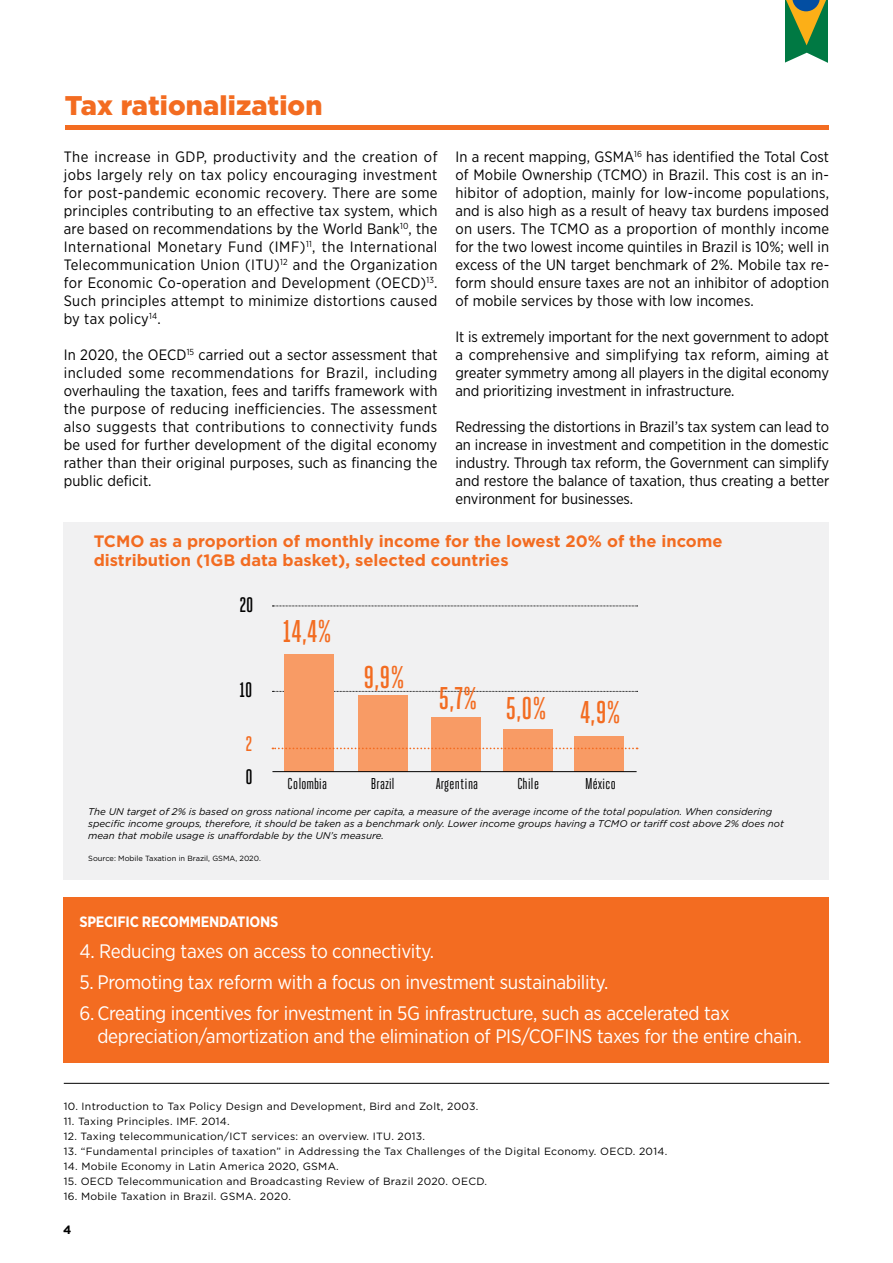
<style>
.page{position:relative;width:893px;height:1263px;background:#fff}
.page>*{position:absolute;margin:0;border:0;box-sizing:border-box;transform-origin:0 0}
.t1{font:500 31.35px "Heroic Condensed";color:#f36c21}
.t2{font:900 27px "Gotham";letter-spacing:.005em;color:#f36c21}
.t3{font:500 20.85px "Heroic Condensed";color:#000}
.t4{font:500 20.85px "Heroic Condensed";color:#f36c21}
.t5{font:19.5px/23.4px "Gotham Narrow";letter-spacing:-.015em;color:#fff}
.t6{font:700 16.5px/19.8px "Gotham";color:#f36c21}
.t7{font:15.75px "Heroic Condensed";letter-spacing:.005em;color:#000}
.t8{font:15px/18px "Gotham Narrow";letter-spacing:.005em;color:#000;text-align:justify}
.t9{font:700 15px "Gotham Narrow";letter-spacing:-.015em;color:#fff}
.t10{font:700 12px "Gotham";color:#000}
.t11{font:10.5px "Gotham";letter-spacing:.025em;color:#000}
.t12{font:italic 9.75px/11.7px "Gotham";color:#000}
.t13{font:7.5px "Gotham";color:#000}
</style>
<div class="page">
<div style="left:64px;top:522px;width:765px;height:357px;background:#f1f1f2"></div>
<div style="left:65px;top:125px;width:763px;height:5px;background:#f36c21"></div>
<hr style="left:64px;top:1083px;width:765px;height:1px;background:#000">
<div style="left:785px;top:0;width:42px;height:64px;background:#007943"></div>
<svg style="left:785px;top:53px;width:43px;height:11px"></svg>
<svg style="left:786px;top:0;width:40px;height:45px"></svg>
<svg style="left:272px;top:691px;width:366px;height:1px"></svg>
<svg style="left:272px;top:606px;width:366px;height:1px"></svg>
<div style="left:284px;top:654px;width:49px;height:118px;background:#f89b65"></div>
<div style="left:358px;top:695px;width:49px;height:77px;background:#f89b65"></div>
<div style="left:432px;top:717px;width:49px;height:55px;background:#f89b65"></div>
<div style="left:504px;top:730px;width:49px;height:42px;background:#f89b65"></div>
<div style="left:574px;top:736px;width:50px;height:36px;background:#f89b65"></div>
<hr style="left:272px;top:771px;width:365px;height:1px;background:#000">
<svg style="left:272px;top:747px;width:366px;height:2px"></svg>
<div style="left:64px;top:897px;width:765px;height:165px;background:#f36c21"></div>
<h2 class="t2" style="left:65px;top:86px;width:259px">Tax rationalization</h2>
<p class="t8" style="left:64px;top:147px;width:375px">The increase in GDP, productivity and the creation of jobs largely rely on tax policy encouraging investment for post-pandemic economic recovery. There are some principles contributing to an effective tax system, which are based on recommendations by the World Bank<sup>10</sup>, the International Monetary Fund (IMF)<sup>11</sup>, the International Telecommunication Union (ITU)<sup>12</sup> and the Organization for Economic Co-operation and Development (OECD)<sup>13</sup>.<br>Such principles attempt to minimize distortions caused by tax policy<sup>14</sup>.</p>
<p class="t8" style="left:64px;top:345px;width:375px">In 2020, the OECD<sup>15</sup> carried out a sector assessment that included some recommendations for Brazil, including overhauling the taxation, fees and tariffs framework with the purpose of reducing inefficiencies. The assessment also suggests that contributions to connectivity funds be used for further development of the digital economy rather than their original purposes, such as financing the public deficit.</p>
<p class="t8" style="left:455px;top:147px;width:375px">In a recent mapping, GSMA<sup>16</sup> has identified the Total Cost of Mobile Ownership (TCMO) in Brazil. This cost is an in&shy;hibitor of adoption, mainly for low-income populations, and is also high as a result of heavy tax burdens imposed on users. The TCMO as a proportion of monthly income for the two lowest income quintiles in Brazil is 10%; well in excess of the UN target benchmark of 2%. Mobile tax re&shy;form should ensure taxes are not an inhibitor of adoption of mobile services by those with low incomes.</p>
<p class="t8" style="left:455px;top:327px;width:375px">It is extremely important for the next government to adopt a comprehensive and simplifying tax reform, aiming at greater symmetry among all players in the digital economy and prioritizing investment in infrastructure.</p>
<p class="t8" style="left:455px;top:417px;width:375px">Redressing the distortions in Brazil’s tax system can lead to an increase in investment and competition in the domestic industry. Through tax reform, the Government can simplify and restore the balance of taxation, thus creating a better environment for businesses.</p>
<p class="t6" style="left:94px;top:531px;width:630px">TCMO as a proportion of monthly income for the lowest 20% of the income distribution (1GB data basket), selected countries</p>
<h3 class="t3" style="left:239px;top:593px;width:16px">20</h3>
<h3 class="t3" style="left:239px;top:678px;width:14px">10</h3>
<h3 class="t4" style="left:245px;top:732px;width:8px">2</h3>
<h3 class="t3" style="left:245px;top:765px;width:9px">0</h3>
<h1 class="t1" style="left:283px;top:614px;width:50px">14,4%</h1>
<h1 class="t1" style="left:364px;top:660px;width:43px">9,9%</h1>
<h1 class="t1" style="left:438px;top:691px;width:184px">5,7% 5,0% 4,9%</h1>
<p class="t7" style="left:288px;top:775px;width:41px">Colombia</p>
<p class="t7" style="left:371px;top:775px;width:25px">Brazil</p>
<p class="t7" style="left:436px;top:775px;width:44px">Argentina</p>
<p class="t7" style="left:517px;top:775px;width:23px">Chile</p>
<p class="t7" style="left:585px;top:775px;width:32px">México</p>
<p class="t12" style="left:88px;top:806px;width:697px">The UN target of 2% is based on gross national income per capita, a measure of the average income of the total population. When considering specific income groups, therefore, it should be taken as a benchmark only. Lower income groups having a TCMO or tariff cost above 2% does not mean that mobile usage is unaffordable by the UN’s measure.</p>
<p class="t13" style="left:88px;top:854px;width:174px">Source: Mobile Taxation in Brazil, GSMA, 2020.</p>
<p class="t9" style="left:79px;top:912px;width:200px">SPECIFIC RECOMMENDATIONS</p>
<h3 class="t5" style="left:79px;top:939px;width:356px">4. Reducing taxes on access to connectivity.</h3>
<h3 class="t5" style="left:79px;top:970px;width:531px">5. Promoting tax reform with a focus on investment sustainability.</h3>
<h3 class="t5" style="left:97px;top:1001px;width:706px;text-indent:-18px">6. Creating incentives for investment in 5G infrastructure, such as accelerated tax depreciation/amortization and the elimination of PIS/COFINS taxes for the entire chain.</h3>
<p class="t11" style="left:64px;top:1100px;width:416px">10. Introduction to Tax Policy Design and Development, Bird and Zolt, 2003.</p>
<p class="t11" style="left:64px;top:1115px;width:167px">11. Taxing Principles. IMF. 2014.</p>
<p class="t11" style="left:64px;top:1130px;width:363px">12. Taxing telecommunication/ICT services: an overview. ITU. 2013.</p>
<p class="t11" style="left:64px;top:1145px;width:605px">13. “Fundamental principles of taxation” in Addressing the Tax Challenges of the Digital Economy. OECD. 2014.</p>
<p class="t11" style="left:64px;top:1160px;width:277px">14. Mobile Economy in Latin America 2020, GSMA.</p>
<p class="t11" style="left:64px;top:1175px;width:425px">15. OECD Telecommunication and Broadcasting Review of Brazil 2020. OECD.</p>
<p class="t11" style="left:64px;top:1190px;width:229px">16. Mobile Taxation in Brazil. GSMA. 2020.</p>
<p class="t10" style="left:63px;top:1222px;width:10px">4</p>
</div>
